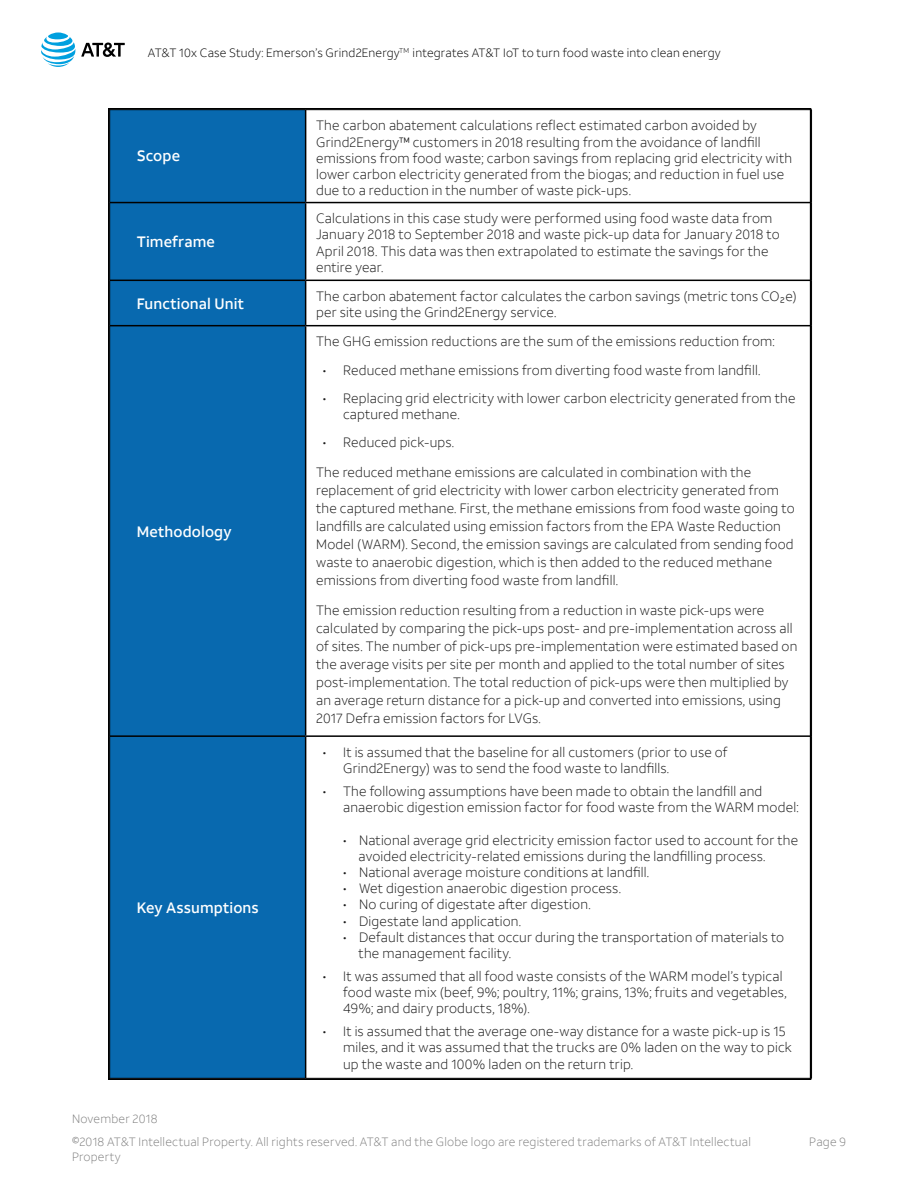
<style>
.page{position:relative;width:918px;height:1188px;background:#fff}
.page>*{position:absolute;margin:0;border:0;box-sizing:border-box;transform-origin:0 0}
.t1{font:500 15px "ATT Aleck Sans";letter-spacing:.01em;color:#fff}
.t2{font:300 13.5px/16.2px "ATT Aleck Sans";letter-spacing:.015em;color:#191919}
.t3{font:300 12px "ATT Aleck Sans";letter-spacing:.02em;color:#808080}
.t4{font:300 12px "ATT Aleck Sans";letter-spacing:.015em;color:#000}
</style>
<div class="page">
<svg style="left:81px;top:43px;width:44px;height:14px"></svg>
<svg style="left:41px;top:33px;width:34px;height:34px"></svg>
<div style="left:111px;top:111px;width:194px;height:966px;background:#0869af"></div>
<hr style="left:110px;top:202px;width:196px;height:1px;background:#000">
<hr style="left:110px;top:280px;width:196px;height:1px;background:#000">
<hr style="left:110px;top:325px;width:196px;height:1px;background:#000">
<hr style="left:110px;top:735px;width:196px;height:2px;background:#000">
<hr style="left:306px;top:109px;width:506px;height:1px;background:#000">
<hr style="left:811px;top:110px;width:1px;height:93px;background:#000">
<hr style="left:811px;top:203px;width:1px;height:77px;background:#000">
<hr style="left:811px;top:280px;width:1px;height:46px;background:#000">
<hr style="left:811px;top:326px;width:1px;height:410px;background:#000">
<hr style="left:811px;top:736px;width:1px;height:342px;background:#000">
<hr style="left:306px;top:1078px;width:506px;height:1px;background:#000">
<hr style="left:305px;top:110px;width:1px;height:92px;background:#000">
<hr style="left:306px;top:202px;width:505px;height:1px;background:#000">
<hr style="left:305px;top:203px;width:1px;height:77px;background:#000">
<hr style="left:306px;top:280px;width:505px;height:1px;background:#000">
<hr style="left:305px;top:281px;width:1px;height:44px;background:#000">
<hr style="left:306px;top:325px;width:505px;height:1px;background:#000">
<hr style="left:305px;top:326px;width:1px;height:409px;background:#000">
<hr style="left:306px;top:735px;width:505px;height:2px;background:#000">
<hr style="left:305px;top:737px;width:1px;height:341px;background:#000">
<p class="t4" style="left:148px;top:45px;width:574px">AT&amp;T 10x Case Study: Emerson’s Grind2Energy<sup>TM</sup> integrates AT&amp;T IoT to turn food waste into clean energy</p>
<p class="t1" style="left:137px;top:147px;width:45px">Scope</p>
<p class="t1" style="left:137px;top:232px;width:80px">Timeframe</p>
<p class="t2" style="left:316px;top:117px;width:478px">The carbon abatement calculations reflect estimated carbon avoided by Grind2Energy™ customers in 2018 resulting from the avoidance of landfill emissions from food waste; carbon savings from replacing grid electricity with lower carbon electricity generated from the biogas; and reduction in fuel use due to a reduction in the number of waste pick-ups.</p>
<p class="t2" style="left:316px;top:210px;width:465px">Calculations in this case study were performed using food waste data from January 2018 to September 2018 and waste pick-up data for January 2018 to April 2018. This data was then extrapolated to estimate the savings for the entire year.</p>
<p class="t1" style="left:137px;top:294px;width:109px">Functional Unit</p>
<p class="t2" style="left:316px;top:288px;width:482px">The carbon abatement factor calculates the carbon savings (metric tons CO₂e) per site using the Grind2Energy service.</p>
<p class="t1" style="left:137px;top:522px;width:96px">Methodology</p>
<p class="t1" style="left:137px;top:899px;width:124px">Key Assumptions</p>
<p class="t3" style="left:72px;top:1112px;width:87px">November 2018</p>
<p class="t2" style="left:316px;top:333px;width:460px">The GHG emission reductions are the sum of the emissions reduction from:</p>
<p class="t2" style="left:323px;top:362px;width:439px">• Reduced methane emissions from diverting food waste from landfill.</p>
<p class="t2" style="left:343px;top:390px;width:454px;text-indent:-20px">• Replacing grid electricity with lower carbon electricity generated from the captured methane.</p>
<p class="t2" style="left:323px;top:434px;width:133px">• Reduced pick-ups.</p>
<p class="t2" style="left:316px;top:463px;width:480px;line-height:18px">The reduced methane emissions are calculated in combination with the replacement of grid electricity with lower carbon electricity generated from the captured methane. First, the methane emissions from food waste going to landfills are calculated using emission factors from the EPA Waste Reduction Model (WARM). Second, the emission savings are calculated from sending food waste to anaerobic digestion, which is then added to the reduced methane emissions from diverting food waste from landfill.</p>
<p class="t2" style="left:316px;top:601px;width:483px;line-height:18px">The emission reduction resulting from a reduction in waste pick-ups were calculated by comparing the pick-ups post- and pre-implementation across all of sites. The number of pick-ups pre-implementation were estimated based on the average visits per site per month and applied to the total number of sites post-implementation. The total reduction of pick-ups were then multiplied by an average return distance for a pick-up and converted into emissions, using 2017 Defra emission factors for LVGs.</p>
<p class="t2" style="left:343px;top:744px;width:386px;text-indent:-20px">• It is assumed that the baseline for all customers (prior to use of<br>Grind2Energy) was to send the food waste to landfills.</p>
<p class="t2" style="left:343px;top:783px;width:457px;text-indent:-20px">• The following assumptions have been made to obtain the landfill and anaerobic digestion emission factor for food waste from the WARM model:</p>
<p class="t2" style="left:359px;top:832px;width:441px;text-indent:-16px">• National average grid electricity emission factor used to account for the avoided electricity-related emissions during the landfilling process.</p>
<p class="t2" style="left:343px;top:864px;width:308px">• National average moisture conditions at landfill.</p>
<p class="t2" style="left:343px;top:880px;width:279px">• Wet digestion anaerobic digestion process.</p>
<p class="t2" style="left:343px;top:896px;width:249px">• No curing of digestate after digestion.</p>
<p class="t2" style="left:343px;top:913px;width:180px">• Digestate land application.</p>
<p class="t2" style="left:359px;top:929px;width:427px;text-indent:-16px">• Default distances that occur during the transportation of materials to the management facility.</p>
<p class="t2" style="left:343px;top:968px;width:445px;text-indent:-20px">• It was assumed that all food waste consists of the WARM model’s typical food waste mix (beef, 9%; poultry, 11%; grains, 13%; fruits and vegetables,<br>49%; and dairy products, 18%).</p>
<p class="t2" style="left:343px;top:1023px;width:450px;text-indent:-20px">• It is assumed that the average one-way distance for a waste pick-up is 15 miles, and it was assumed that the trucks are 0% laden on the way to pick up the waste and 100% laden on the return trip.</p>
<p class="t3" style="left:72px;top:1135px;width:680px">©2018 AT&amp;T Intellectual Property. All rights reserved. AT&amp;T and the Globe logo are registered trademarks of AT&amp;T Intellectual</p>
<p class="t3" style="left:809px;top:1135px;width:38px">Page 9</p>
<p class="t3" style="left:72px;top:1149px;width:50px">Property</p>
</div>
